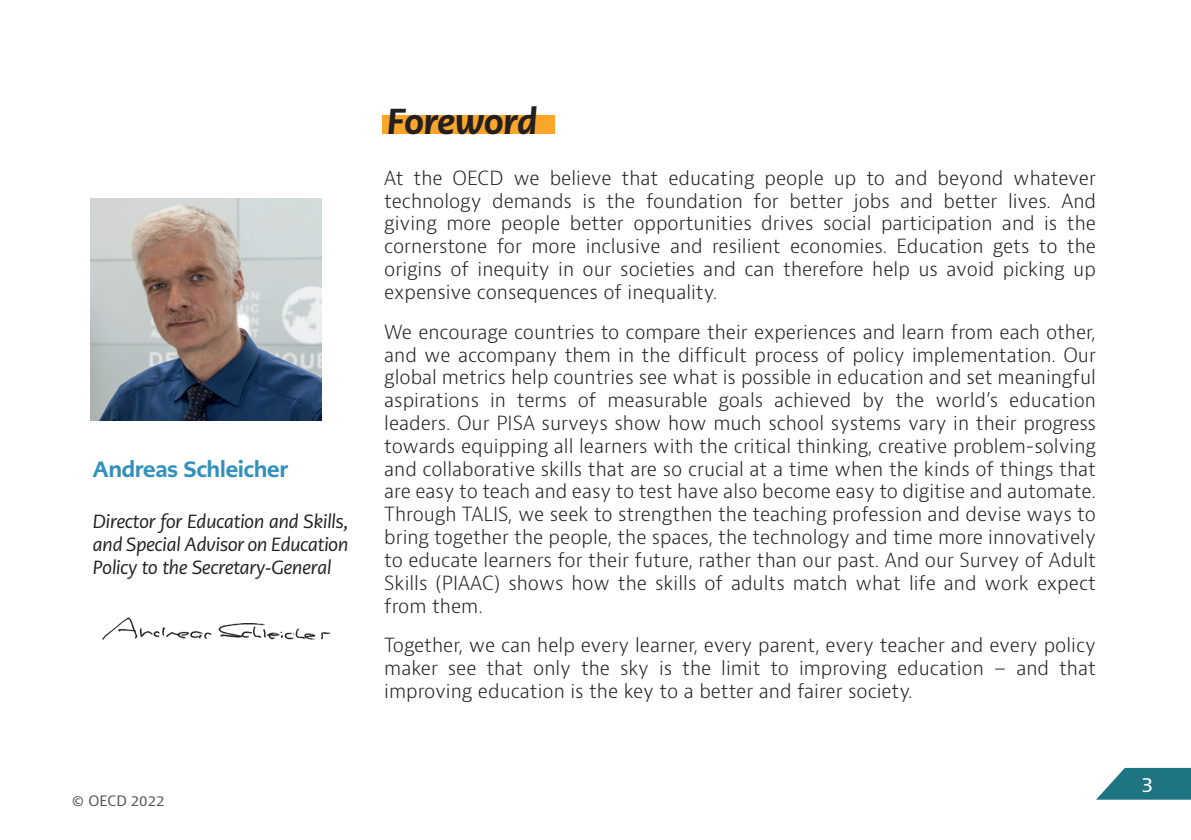
<style>
.page{position:relative;width:1191px;height:840px;background:#fff}
.page>*{position:absolute;margin:0;border:0;box-sizing:border-box;transform-origin:0 0}
.t1{font:italic 800 36px "PMN Caecilia Sans Head";letter-spacing:-.005em;color:#231f20}
.t2{font:800 22px "PMN Caecilia Sans Head";color:#3191bb}
.t3{font:20px "OECD Bernini";color:#fff}
.t4{font:300 19px/22.8px "OECD Bernini";color:#231f20;text-align:justify}
.t5{font:italic 19px/22.8px "PMN Caecilia Sans Head";color:#231f20;text-align:justify}
.t6{font:14px "OECD Bernini";color:#57585a}
</style>
<div class="page">
<img style="left:91px;top:198px;width:231px;height:222px">
<img style="left:102px;top:617px;width:229px;height:23px">
<div style="left:382px;top:115px;width:172px;height:19px;background:#f9a62a"></div>
<svg style="left:1096px;top:767px;width:95px;height:32px"></svg>
<p class="t2" style="left:93px;top:454px;width:196px">Andreas Schleicher</p>
<p class="t5" style="left:93px;top:510px;width:257px">Director for Education and Skills, and Special Advisor on Education Policy to the Secretary-General</p>
<p class="t6" style="left:72px;top:791px;width:94px">© OECD 2022</p>
<h1 class="t1" style="left:387px;top:97px;width:152px">Foreword</h1>
<p class="t4" style="left:384px;top:167px;width:713px">At the OECD we believe that educating people up to and beyond whatever technology demands is the foundation for better jobs and better lives. And giving more people better opportunities drives social participation and is the cornerstone for more inclusive and resilient economies. Education gets to the origins of inequity in our societies and can therefore help us avoid picking up expensive consequences of inequality.</p>
<p class="t4" style="left:384px;top:320px;width:713px">We encourage countries to compare their experiences and learn from each other, and we accompany them in the difficult process of policy implementation. Our global metrics help countries see what is possible in education and set meaningful aspirations in terms of measurable goals achieved by the world’s education leaders. Our PISA surveys show how much school systems vary in their progress towards equipping all learners with the critical thinking, creative problem-solving and collaborative skills that are so crucial at a time when the kinds of things that are easy to teach and easy to test have also become easy to digitise and automate.<br>Through TALIS, we seek to strengthen the teaching profession and devise ways to bring together the people, the spaces, the technology and time more innovatively to educate learners for their future, rather than our past. And our Survey of Adult Skills (PIAAC) shows how the skills of adults match what life and work expect from them.</p>
<p class="t4" style="left:384px;top:634px;width:713px">Together, we can help every learner, every parent, every teacher and every policy maker see that only the sky is the limit to improving education – and that improving education is the key to a better and fairer society.</p>
<p class="t3" style="left:1141px;top:771px;width:13px">3</p>
</div>
